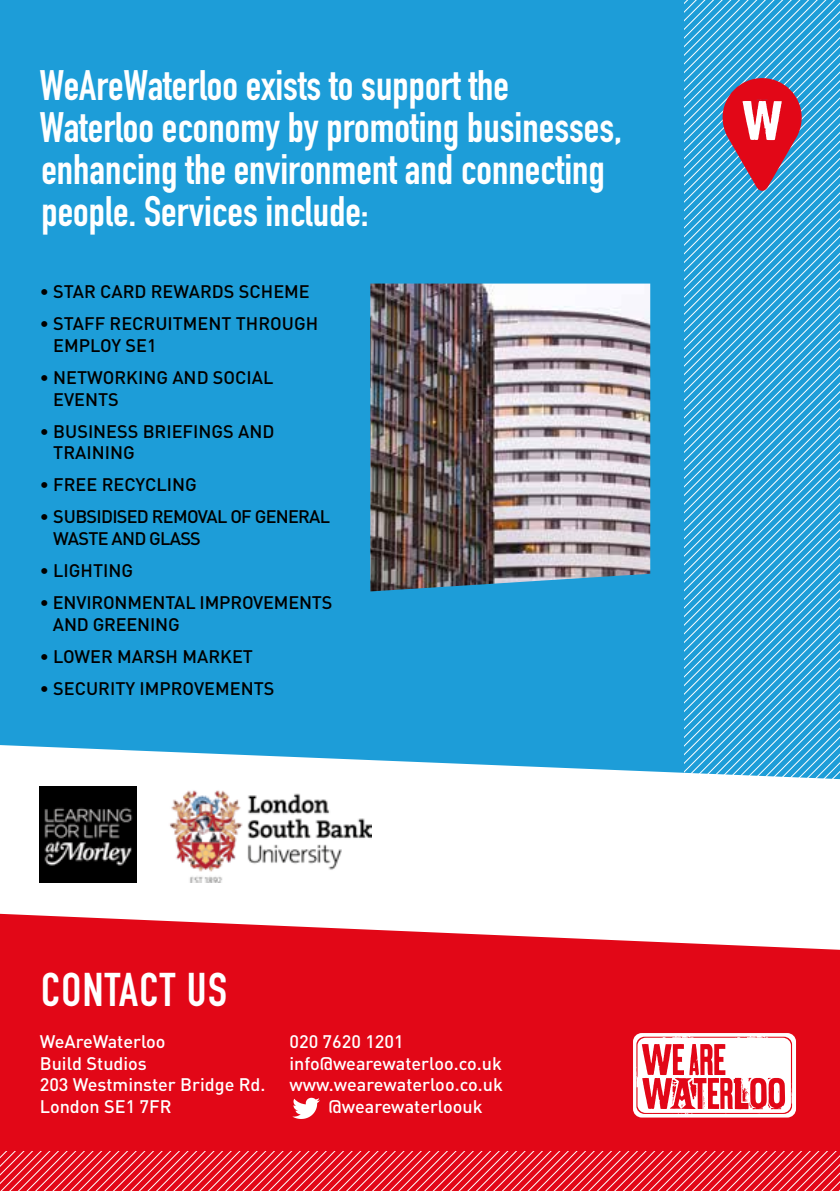
<style>
.page{position:relative;width:840px;height:1191px;background:#fff}
.page>*{position:absolute;margin:0;border:0;box-sizing:border-box;transform-origin:0 0}
.t1{font:46.6px "DIN Engschrift";letter-spacing:.03em;color:#fff}
.t2{font:42px/42px "DIN Engschrift";color:#fff}
.t3{font:500 18px/21.6px "DIN";color:#000}
.t4{font:500 18px/21.6px "DIN";color:#fff}
.t5{font:500 18px/21.6px "DIN";letter-spacing:-.04em;color:#000}
</style>
<div class="page">
<div style="left:0;top:0;width:839px;height:969px;background:#1d9dd8"></div>
<svg style="left:684px;top:0;width:155px;height:745px"></svg>
<svg style="left:0;top:745px;width:839px;height:168px;background:#e2f2f9"></svg>
<svg style="left:722px;top:78px;width:79px;height:114px"></svg>
<svg style="left:0;top:913px;width:839px;height:238px;background:#e41c2b"></svg>
<svg style="left:632px;top:1033px;width:163px;height:84px"></svg>
<img style="left:370px;top:283px;width:280px;height:308px">
<svg style="left:292px;top:1097px;width:28px;height:22px"></svg>
<img style="left:40px;top:787px;width:96px;height:95px">
<img style="left:163px;top:789px;width:208px;height:93px">
<svg style="left:0;top:1151px;width:839px;height:40px;background:#e62f3c"></svg>
<h2 class="t2" style="left:39px;top:64px;width:584px">WeAreWaterloo exists to support the Waterloo economy by promoting businesses, enhancing the environment and connecting people. Services include:</h2>
<p class="t3" style="left:40px;top:280px;width:271px">• STAR CARD REWARDS SCHEME</p>
<p class="t3" style="left:53px;top:312px;width:266px;text-indent:-14px">• STAFF RECRUITMENT THROUGH<br>EMPLOY SE1</p>
<p class="t3" style="left:53px;top:366px;width:221px;text-indent:-14px">• NETWORKING AND SOCIAL<br>EVENTS</p>
<p class="t3" style="left:53px;top:420px;width:222px;text-indent:-14px">• BUSINESS BRIEFINGS AND<br>TRAINING</p>
<p class="t3" style="left:40px;top:473px;width:158px">• FREE RECYCLING</p>
<p class="t5" style="left:53px;top:505px;width:278px;text-indent:-14px">• SUBSIDISED REMOVAL OF GENERAL<br>WASTE AND GLASS</p>
<p class="t3" style="left:40px;top:559px;width:95px">• LIGHTING</p>
<p class="t3" style="left:53px;top:591px;width:281px;text-indent:-13px">• ENVIRONMENTAL IMPROVEMENTS<br>AND GREENING</p>
<p class="t3" style="left:40px;top:644px;width:214px">• LOWER MARSH MARKET</p>
<p class="t3" style="left:40px;top:676px;width:236px">• SECURITY IMPROVEMENTS</p>
<h1 class="t1" style="left:41px;top:962px;width:187px">CONTACT US</h1>
<p class="t4" style="left:40px;top:1030px;width:227px">WeAreWaterloo<br>Build Studios<br>203 Westminster Bridge Rd.<br>London SE1 7FR</p>
<p class="t4" style="left:289px;top:1030px;width:116px">020 7620 1201</p>
<p class="t4" style="left:289px;top:1051px;width:214px">info@wearewaterloo.co.uk</p>
<p class="t4" style="left:289px;top:1073px;width:215px">www.wearewaterloo.co.uk</p>
<p class="t4" style="left:328px;top:1094px;width:155px">@wearewaterloouk</p>
</div>
